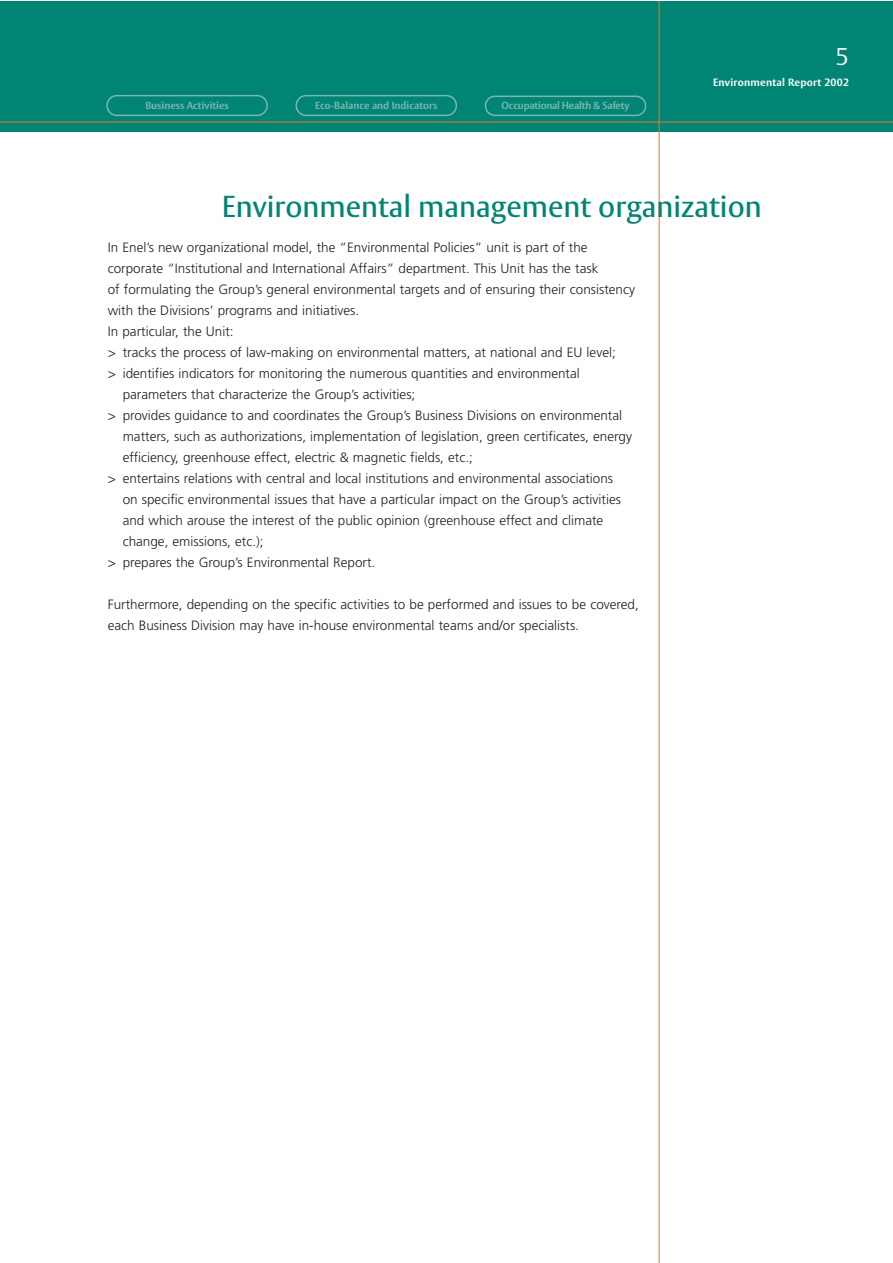
<style>
.page{position:relative;width:893px;height:1263px;background:#fff}
.page>*{position:absolute;margin:0;border:0;box-sizing:border-box;transform-origin:0 0}
.t1{font:500 30px "Vesta";color:#008575}
.t2{font:300 24px "Vesta";color:#fff}
.t3{font:300 13.5px/21px "Frutiger";color:#231f20}
.t4{font:700 10.5px "Vesta";letter-spacing:.025em;color:#fff}
.t5{font:700 10.2px "Vesta";color:#7bb7af}
.t6{font:700 10.2px "Vesta";letter-spacing:-.025em;color:#7bb7af}
</style>
<div class="page">
<div style="left:0;top:1px;width:892px;height:131px;background:#008575"></div>
<hr style="left:659px;top:1px;width:1px;height:1262px;background:#f47321">
<svg style="left:106px;top:95px;width:162px;height:21px"></svg>
<svg style="left:296px;top:95px;width:161px;height:21px"></svg>
<svg style="left:485px;top:96px;width:161px;height:20px"></svg>
<hr style="left:0;top:122px;width:892px;height:1px;background:#f47321">
<p class="t5" style="left:145px;top:102px;width:85px">Business Activities</p>
<p class="t5" style="left:315px;top:102px;width:124px">Eco-Balance and Indicators</p>
<p class="t6" style="left:502px;top:102px;width:129px">Occupational Health &amp; Safety</p>
<h2 class="t2" style="left:835px;top:48px;width:15px">5</h2>
<p class="t4" style="left:713px;top:78px;width:137px">Environmental Report 2002</p>
<h1 class="t1" style="left:222px;top:196px;width:541px">Environmental management organization</h1>
<p class="t3" style="left:108px;top:238px;width:481px">In Enel’s new organizational model, the “Environmental Policies” unit is part of the</p>
<p class="t3" style="left:108px;top:259px;width:492px">corporate “Institutional and International Affairs” department. This Unit has the task</p>
<p class="t3" style="left:108px;top:280px;width:529px">of formulating the Group’s general environmental targets and of ensuring their consistency</p>
<p class="t3" style="left:108px;top:301px;width:253px">with the Divisions’ programs and initiatives.</p>
<p class="t3" style="left:108px;top:322px;width:127px">In particular, the Unit:</p>
<p class="t3" style="left:108px;top:343px;width:509px">&gt; tracks the process of law-making on environmental matters, at national and EU level;</p>
<p class="t3" style="left:108px;top:364px;width:474px">&gt; identifies indicators for monitoring the numerous quantities and environmental</p>
<p class="t3" style="left:123px;top:385px;width:294px">parameters that characterize the Group’s activities;</p>
<p class="t3" style="left:108px;top:406px;width:516px">&gt; provides guidance to and coordinates the Group’s Business Divisions on environmental</p>
<p class="t3" style="left:123px;top:427px;width:511px">matters, such as authorizations, implementation of legislation, green certificates, energy</p>
<p class="t3" style="left:123px;top:448px;width:352px">efficiency, greenhouse effect, electric &amp; magnetic fields, etc.;</p>
<p class="t3" style="left:108px;top:469px;width:507px">&gt; entertains relations with central and local institutions and environmental associations</p>
<p class="t3" style="left:123px;top:490px;width:500px">on specific environmental issues that have a particular impact on the Group’s activities</p>
<p class="t3" style="left:123px;top:511px;width:482px">and which arouse the interest of the public opinion (greenhouse effect and climate</p>
<p class="t3" style="left:123px;top:532px;width:142px">change, emissions, etc.);</p>
<p class="t3" style="left:108px;top:553px;width:269px">&gt; prepares the Group’s Environmental Report.</p>
<p class="t3" style="left:108px;top:595px;width:533px">Furthermore, depending on the specific activities to be performed and issues to be covered, each Business Division may have in-house environmental teams and/or specialists.</p>
</div>
